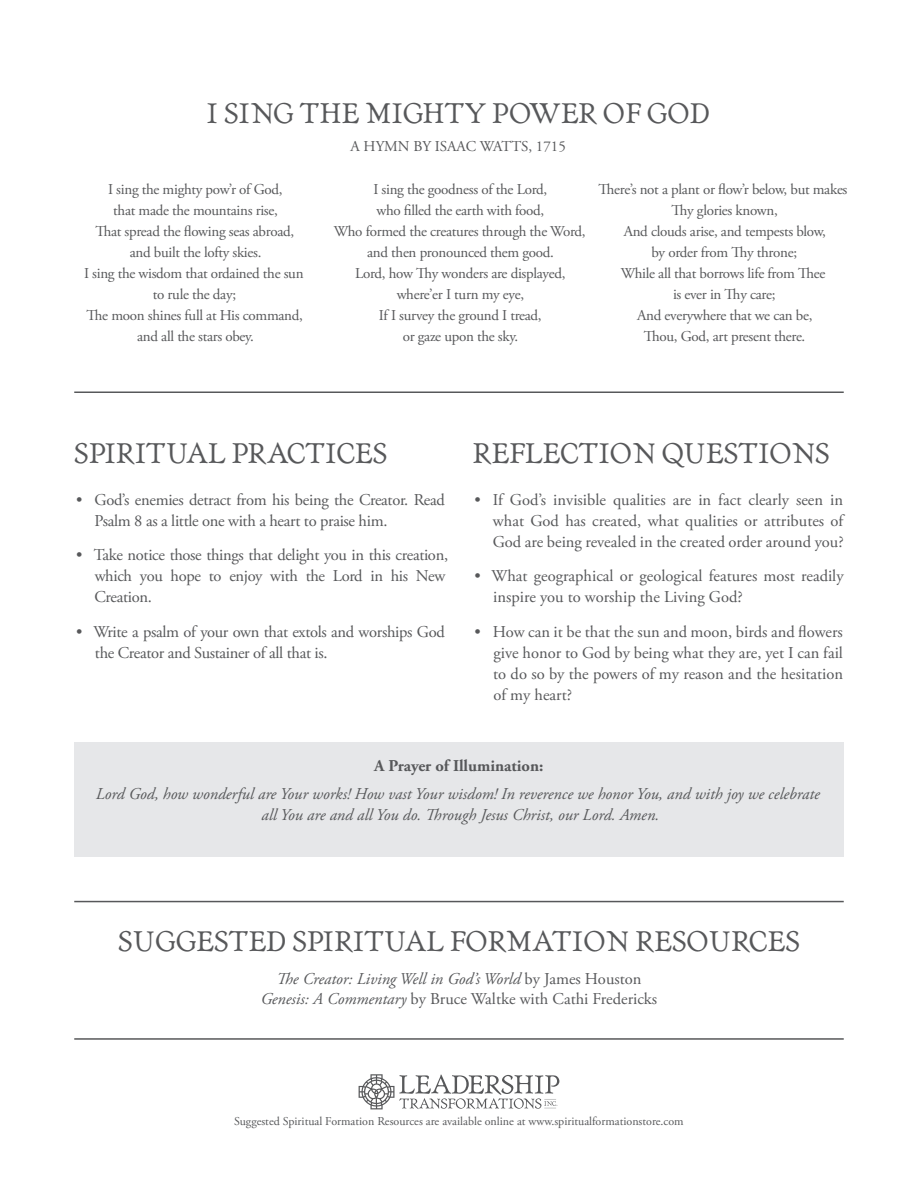
<style>
.page{position:relative;width:918px;height:1188px;background:#fff}
.page>*{position:absolute;margin:0;border:0;box-sizing:border-box;transform-origin:0 0}
.Paragraph{font:30px "Artcraft URW";color:#57585a}
.Paragraph-2{font:16.5px/21px "Adobe Garamond Pro";letter-spacing:-.02em;color:#57585a}
.Paragraph-3{font:italic 16.5px/21px "Adobe Garamond Pro";color:#57585a;text-align:center}
.Paragraph-4{font:16.5px/21px "Adobe Garamond Pro";color:#57585a}
.t1{font:700 16.5px "Adobe Garamond Pro";color:#57585a}
.Paragraph-5{font:15px/21px "Adobe Garamond Pro";letter-spacing:-.02em;color:#57585a;text-align:center}
.Paragraph-6{font:15px "Adobe Garamond Pro";color:#57585a}
.t2{font:12px "Adobe Garamond Pro";color:#57585a}
.s1{font-style:normal}
.s2{font-style:italic}
</style>
<div class="page">
<svg style="left:359px;top:1074px;width:200px;height:35px"></svg>
<hr style="left:74px;top:392px;width:770px;height:1px;background:#57585a">
<hr style="left:74px;top:901px;width:770px;height:1px;background:#57585a">
<hr style="left:74px;top:1038px;width:770px;height:2px;background:#57585a">
<div style="left:74px;top:742px;width:770px;height:115px;background:#e6e7e9"></div>
<p class="Paragraph" style="left:207px;top:96px;width:505px">I SING THE MIGHTY POWER OF GOD</p>
<p class="Paragraph-6" style="left:351px;top:137px;width:217px">A HYMN BY ISAAC WATTS, 1715</p>
<p class="Paragraph-5" style="left:108px;top:179px;width:176px">I sing the mighty pow’r of God,</p>
<p class="Paragraph-5" style="left:113px;top:200px;width:166px">that made the mountains rise,</p>
<p class="Paragraph-5" style="left:95px;top:221px;width:200px">That spread the flowing seas abroad,</p>
<p class="Paragraph-5" style="left:130px;top:242px;width:133px">and built the lofty skies.</p>
<p class="Paragraph-5" style="left:84px;top:263px;width:221px">I sing the wisdom that ordained the sun</p>
<p class="Paragraph-5" style="left:153px;top:284px;width:85px">to rule the day;</p>
<p class="Paragraph-5" style="left:87px;top:305px;width:218px">The moon shines full at His command,</p>
<p class="Paragraph-5" style="left:137px;top:326px;width:118px">and all the stars obey.</p>
<p class="Paragraph-5" style="left:373px;top:179px;width:175px">I sing the goodness of the Lord,</p>
<p class="Paragraph-5" style="left:376px;top:200px;width:169px">who filled the earth with food,</p>
<p class="Paragraph-5" style="left:334px;top:221px;width:253px">Who formed the creatures through the Word, and then pronounced them good.</p>
<p class="Paragraph-5" style="left:355px;top:263px;width:212px">Lord, how Thy wonders are displayed,</p>
<p class="Paragraph-5" style="left:397px;top:284px;width:129px">where’er I turn my eye,</p>
<p class="Paragraph-5" style="left:379px;top:305px;width:164px">If I survey the ground I tread,</p>
<p class="Paragraph-5" style="left:403px;top:326px;width:117px">or gaze upon the sky.</p>
<p class="Paragraph-5" style="left:599px;top:179px;width:250px">There’s not a plant or flow’r below, but makes<br>Thy glories known,</p>
<p class="Paragraph-5" style="left:624px;top:221px;width:204px">And clouds arise, and tempests blow,</p>
<p class="Paragraph-5" style="left:652px;top:242px;width:147px">by order from Thy throne;</p>
<p class="Paragraph-5" style="left:621px;top:263px;width:206px">While all that borrows life from Thee</p>
<p class="Paragraph-5" style="left:673px;top:284px;width:104px">is ever in Thy care;</p>
<p class="Paragraph-5" style="left:637px;top:305px;width:177px">And everywhere that we can be,</p>
<p class="Paragraph-5" style="left:644px;top:326px;width:163px">Thou, God, art present there.</p>
<p class="Paragraph" style="left:74px;top:437px;width:315px">SPIRITUAL PRACTICES</p>
<p class="Paragraph" style="left:472px;top:437px;width:359px">REFLECTION QUESTIONS</p>
<p class="Paragraph-2" style="left:95px;top:489px;width:352px;text-indent:-18px">• God’s enemies detract from his being the Creator. Read<br>Psalm 8 as a little one with a heart to praise him.</p>
<p class="Paragraph-2" style="left:95px;top:545px;width:355px;text-indent:-18px">• Take notice those things that delight you in this creation, which you hope to enjoy with the Lord in his New<br>Creation.</p>
<p class="Paragraph-2" style="left:95px;top:621px;width:351px;text-indent:-19px">• Write a psalm of your own that extols and worships God the Creator and Sustainer of all that is.</p>
<p class="Paragraph-2" style="left:493px;top:489px;width:352px;text-align:justify;text-indent:-18px">• If God’s invisible qualities are in fact clearly seen in what God has created, what qualities or attributes of God are being revealed in the created order around you?</p>
<p class="Paragraph-4" style="left:493px;top:566px;width:352px;text-indent:-19px">• What geographical or geological features most readily inspire you to worship the Living God?</p>
<p class="Paragraph-2" style="left:493px;top:621px;width:351px;text-align:justify;text-indent:-19px">• How can it be that the sun and moon, birds and flowers give honor to God by being what they are, yet I can fail to do so by the powers of my reason and the hesitation of my heart?</p>
<p class="t1" style="left:374px;top:756px;width:171px">A Prayer of Illumination:</p>
<p class="Paragraph-3" style="left:96px;top:783px;width:725px">Lord God, how wonderful are Your works! How vast Your wisdom! In reverence we honor You, and with joy we celebrate all You are and all You do. Through Jesus Christ, our Lord. Amen.</p>
<p class="Paragraph" style="left:118px;top:924px;width:683px">SUGGESTED SPIRITUAL FORMATION RESOURCES</p>
<p class="Paragraph-3" style="left:276px;top:969px;width:367px">The Creator: Living Well in God’s World <span class="s1">by James Houston</span></p>
<p class="Paragraph-4" style="left:261px;top:989px;width:398px"><span class="s2">Genesis: A Commentary</span> by Bruce Waltke with Cathi Fredericks</p>
<p class="t2" style="left:234px;top:1114px;width:451px">Suggested Spiritual Formation Resources are available online at www.spiritualformationstore.com</p>
</div>
